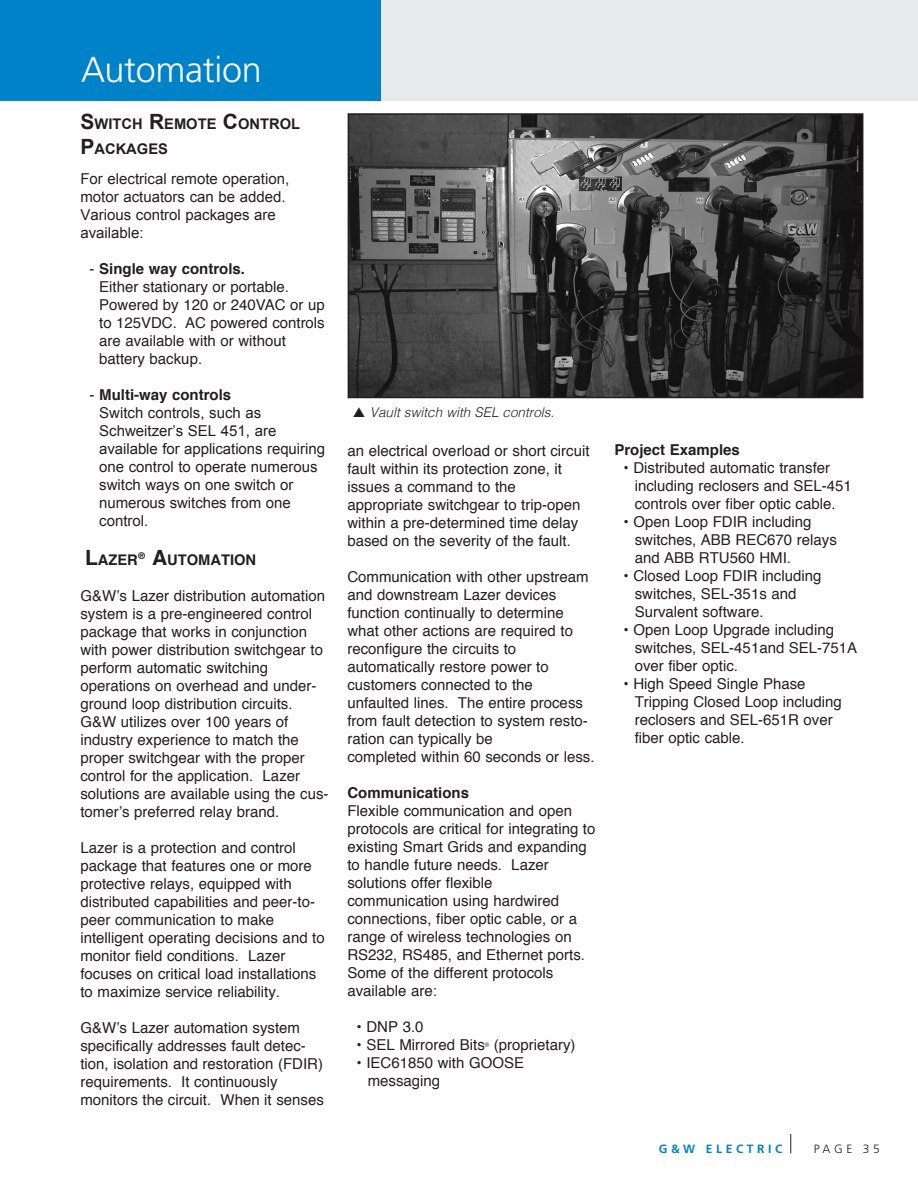
<style>
.page{position:relative;width:918px;height:1188px;background:#fff}
.page>*{position:absolute;margin:0;border:0;box-sizing:border-box;transform-origin:0 0}
.Normal_Text{font:300 36px "Frutiger";letter-spacing:-.01em;color:#fff}
.t1{font:15px/18px "Helvetica";color:#231f20}
.Body_text{font:15px/18px "Arial";color:#231f20}
.t2{font:700 15px "Helvetica";color:#231f20}
.Subhead_1{font:700 14.7px "Arial";color:#231f20}
.t3{font:700 14.7px "Helvetica";color:#231f20}
.t4{font:italic 300 13.5px "Helvetica";color:#231f20}
.t5{font:700 12px "Frutiger";letter-spacing:.3em;color:#0082c8}
.t6{font:300 12px "Frutiger";letter-spacing:.3em;color:#231f20}
.t7{font:6.15px "Helvetica";color:#231f20}
.s1{font-size:21px}
.s2{font-weight:400}
</style>
<div class="page">
<svg style="left:790px;top:1134px;width:1px;height:19px"></svg>
<div style="left:0;top:0;width:918px;height:100px;background:#e9eaeb"></div>
<div style="left:0;top:0;width:380px;height:100px;background:#0082c8"></div>
<img style="left:351px;top:116px;width:509px;height:279px">
<div style="left:348px;top:113px;width:515px;height:285px;border:2px solid #231f20"></div>
<p class="Normal_Text" style="left:81px;top:49px;width:182px">Automation</p>
<p class="Subhead_1" style="left:80px;top:114px;width:221px"><span class="s1">S</span>WITCH <span class="s1">R</span>EMOTE <span class="s1">C</span>ONTROL</p>
<p class="Subhead_1" style="left:80px;top:139px;width:89px"><span class="s1">P</span>ACKAGES</p>
<p class="Body_text" style="left:80px;top:170px;width:210px">For electrical remote operation, motor actuators can be added.<br>Various control packages are available:</p>
<p class="t2" style="left:90px;top:256px;width:157px"><span class="s2">-</span> Single way controls.</p>
<p class="t1" style="left:99px;top:278px;width:227px">Either stationary or portable.<br>Powered by 120 or 240VAC or up to 125VDC. AC powered controls are available with or without battery backup.</p>
<p class="t2" style="left:90px;top:382px;width:143px"><span class="s2">-</span> Multi-way controls</p>
<p class="Body_text" style="left:99px;top:404px;width:227px">Switch controls, such as<br>Schweitzer’s SEL 451, are available for applications requiring one control to operate numerous switch ways on one switch or numerous switches from one</p>
<p class="Body_text" style="left:99px;top:512px;width:51px">control.</p>
<p class="t3" style="left:85px;top:548px;width:173px"><span class="s1">L</span>AZER<sup>®</sup> <span class="s1">A</span>UTOMATION</p>
<p class="t1" style="left:80px;top:587px;width:250px">G&amp;W’s Lazer distribution automation system is a pre-engineered control package that works in conjunction with power distribution switchgear to perform automatic switching operations on overhead and under&shy;ground loop distribution circuits.<br>G&amp;W utilizes over 100 years of industry experience to match the proper switchgear with the proper control for the application. Lazer solutions are available using the cus&shy;tomer’s preferred relay brand.</p>
<p class="t1" style="left:80px;top:839px;width:246px">Lazer is a protection and control package that features one or more protective relays, equipped with distributed capabilities and peer-to&shy;peer communication to make intelligent operating decisions and to monitor field conditions. Lazer focuses on critical load installations to maximize service reliability.</p>
<p class="t1" style="left:80px;top:1019px;width:245px">G&amp;W’s Lazer automation system specifically addresses fault detec&shy;tion, isolation and restoration (FDIR) requirements. It continuously monitors the circuit. When it senses</p>
<p class="t4" style="left:370px;top:401px;width:186px">Vault switch with SEL controls.</p>
<p class="t1" style="left:347px;top:442px;width:244px">an electrical overload or short circuit fault within its protection zone, it issues a command to the appropriate switchgear to trip-open within a pre-determined time delay based on the severity of the fault.</p>
<p class="t1" style="left:347px;top:568px;width:249px">Communication with other upstream and downstream Lazer devices function continually to determine what other actions are required to reconfigure the circuits to automatically restore power to customers connected to the unfaulted lines. The entire process from fault detection to system resto&shy;ration can typically be<br>completed within 60 seconds or less.</p>
<p class="t2" style="left:347px;top:781px;width:123px">Communications</p>
<p class="t1" style="left:347px;top:802px;width:250px">Flexible communication and open protocols are critical for integrating to existing Smart Grids and expanding to handle future needs. Lazer solutions offer flexible communication using hardwired connections, fiber optic cable, or a range of wireless technologies on<br>RS232, RS485, and Ethernet ports.<br>Some of the different protocols available are:</p>
<p class="t1" style="left:357px;top:1018px;width:68px">• DNP 3.0</p>
<p class="t1" style="left:357px;top:1036px;width:130px">• SEL Mirrored Bits</p>
<p class="t7" style="left:485px;top:1040px;width:6px">®</p>
<p class="t1" style="left:494px;top:1036px;width:83px">(proprietary)</p>
<p class="t1" style="left:357px;top:1054px;width:169px">• IEC61850 with GOOSE</p>
<p class="t1" style="left:368px;top:1072px;width:74px">messaging</p>
<p class="t2" style="left:614px;top:438px;width:127px">Project Examples</p>
<p class="t1" style="left:635px;top:459px;width:219px;text-indent:-11px">• Distributed automatic transfer including reclosers and SEL-451 controls over fiber optic cable.</p>
<p class="t1" style="left:635px;top:513px;width:204px;text-indent:-11px">• Open Loop FDIR including switches, ABB REC670 relays and ABB RTU560 HMI.</p>
<p class="t1" style="left:635px;top:567px;width:188px;text-indent:-11px">• Closed Loop FDIR including switches, SEL-351s and<br>Survalent software.</p>
<p class="t1" style="left:635px;top:621px;width:224px;text-indent:-11px">• Open Loop Upgrade including switches, SEL-451and SEL-751A over fiber optic.</p>
<p class="t1" style="left:635px;top:675px;width:209px;text-indent:-11px">• High Speed Single Phase<br>Tripping Closed Loop including reclosers and SEL-651R over fiber optic cable.</p>
<p class="t5" style="left:659px;top:1141px;width:125px">G&amp;W ELECTRIC</p>
<p class="t6" style="left:814px;top:1142px;width:68px">PAGE 35</p>
</div>
